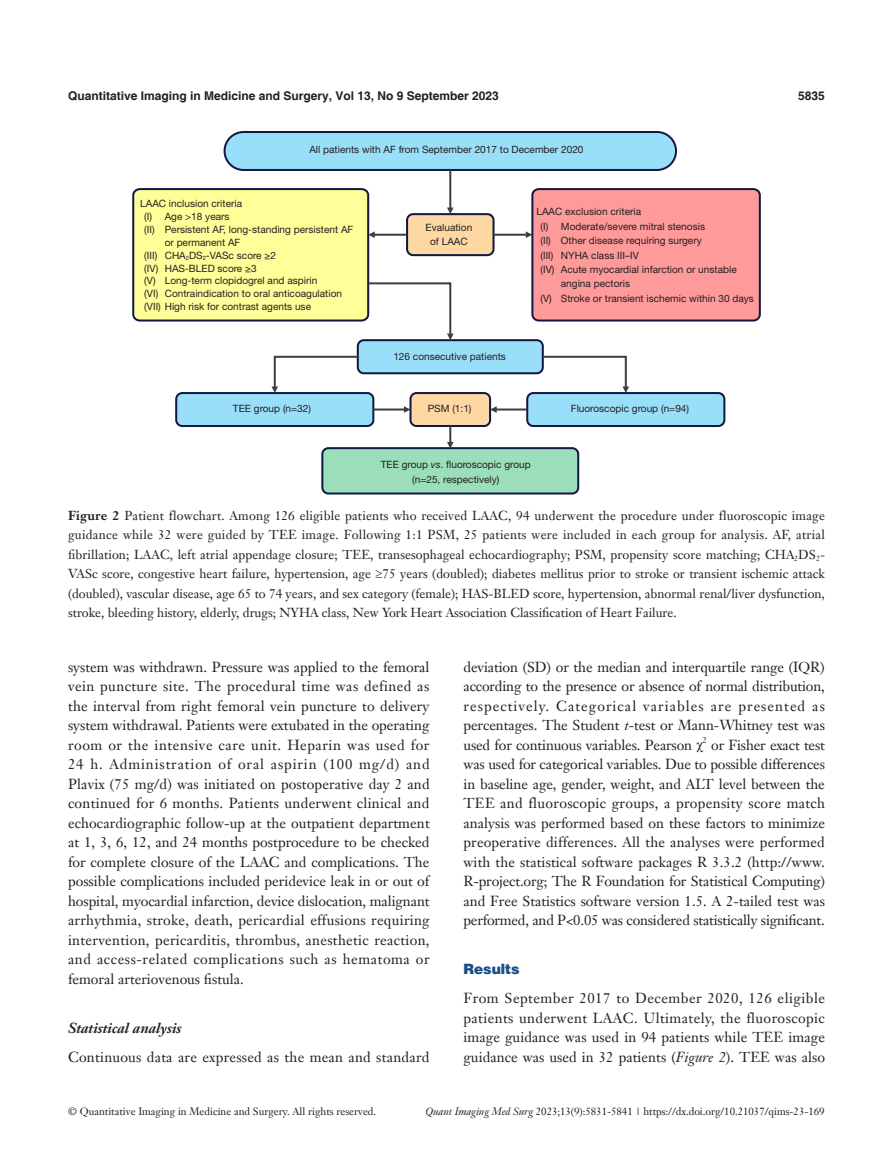
<style>
.page{position:relative;width:893px;height:1170px;background:#fff}
.page>*{position:absolute;margin:0;border:0;box-sizing:border-box;transform-origin:0 0}
.t1{font:14.25px/19.5px "Janson Text LT";letter-spacing:.005em;color:#231f20;text-align:justify}
.t2{font:italic 700 14.25px "Janson Text LT";color:#231f20}
.t3{font:900 14.25px "Helvetica";color:#1c5085}
.t4{font:12.75px/19.5px "Janson Text LT";color:#231f20;text-align:justify}
.t5{font:700 12px "Helvetica";color:#231f20}
.t6{font:10.5px "Janson Text LT";color:#231f20}
.t7{font:10.05px/14.4px "Helvetica Neue LT Pro";color:#231f20;text-align:center}
.s1{font-style:italic}
.s2{font-weight:700}
.s3{font-family:"Times New Roman"}
</style>
<div class="page">
<div style="left:225px;top:132px;width:451px;height:38px;background:#9adff9;border-radius:19px"></div>
<div style="left:224px;top:131px;width:453px;height:40px;border:2px solid #101843;border-radius:19px"></div>
<div style="left:358px;top:340px;width:185px;height:33px;background:#9adff9;border-radius:6px"></div>
<div style="left:357px;top:339px;width:187px;height:35px;border:2px solid #101843;border-radius:6px"></div>
<div style="left:527px;top:393px;width:197px;height:33px;background:#9adff9;border-radius:6px"></div>
<div style="left:526px;top:392px;width:199px;height:35px;border:2px solid #101843;border-radius:6px"></div>
<svg style="left:541px;top:355px;width:88px;height:38px"></svg>
<div style="left:176px;top:393px;width:197px;height:33px;background:#9adff9;border-radius:6px"></div>
<div style="left:175px;top:392px;width:199px;height:35px;border:2px solid #101843;border-radius:6px"></div>
<svg style="left:271px;top:355px;width:89px;height:38px"></svg>
<div style="left:322px;top:448px;width:256px;height:45px;background:#9adfb9;border-radius:6px"></div>
<div style="left:321px;top:447px;width:258px;height:47px;border:2px solid #101843;border-radius:6px"></div>
<div style="left:410px;top:393px;width:80px;height:33px;background:#fed8a3;border-radius:6px"></div>
<div style="left:409px;top:392px;width:82px;height:35px;border:2px solid #101843;border-radius:6px"></div>
<hr style="left:496px;top:408px;width:31px;height:2px;background:#3e3e3f">
<svg style="left:490px;top:406px;width:7px;height:7px"></svg>
<hr style="left:373px;top:408px;width:32px;height:2px;background:#3e3e3f">
<svg style="left:404px;top:406px;width:6px;height:7px"></svg>
<svg style="left:447px;top:426px;width:7px;height:22px"></svg>
<div style="left:407px;top:214px;width:86px;height:41px;background:#fed8a3;border-radius:6px"></div>
<div style="left:406px;top:213px;width:88px;height:43px;border:2px solid #101843;border-radius:6px"></div>
<hr style="left:449px;top:170px;width:2px;height:39px;background:#3e3e3f">
<svg style="left:447px;top:207px;width:7px;height:7px"></svg>
<hr style="left:493px;top:234px;width:34px;height:2px;background:#3e3e3f">
<svg style="left:526px;top:231px;width:5px;height:7px"></svg>
<div style="left:532px;top:189px;width:228px;height:131px;background:#ff9a9a;border-radius:6px"></div>
<div style="left:531px;top:188px;width:230px;height:133px;border:2px solid #101843;border-radius:6px"></div>
<div style="left:133px;top:189px;width:235px;height:131px;background:#ffff9a;border-radius:6px"></div>
<div style="left:132px;top:188px;width:237px;height:133px;border:2px solid #101843;border-radius:6px"></div>
<hr style="left:374px;top:234px;width:33px;height:2px;background:#3e3e3f">
<svg style="left:368px;top:231px;width:7px;height:7px"></svg>
<svg style="left:366px;top:281px;width:88px;height:59px"></svg>
<p class="t5" style="left:68px;top:88px;width:432px">Quantitative Imaging in Medicine and Surgery, Vol 13, No 9 September 2023</p>
<p class="t5" style="left:798px;top:88px;width:28px">5835</p>
<p class="t7" style="left:309px;top:142px;width:276px">All patients with AF from September 2017 to December 2020</p>
<p class="t7" style="left:140px;top:196px;width:103px">LAAC inclusion criteria</p>
<p class="t7" style="left:144px;top:208px;width:87px">(I) Age &gt;18 years</p>
<p class="t7" style="left:144px;top:221px;width:211px">(II) Persistent AF, long-standing persistent AF</p>
<p class="t7" style="left:165px;top:234px;width:77px">or permanent AF</p>
<p class="t7" style="left:144px;top:247px;width:133px">(III) CHA<sub>2</sub>DS<sub>2</sub>-VASc score ≥2</p>
<p class="t7" style="left:144px;top:260px;width:114px">(IV) HAS-BLED score ≥3</p>
<p class="t7" style="left:144px;top:273px;width:174px">(V) Long-term clopidogrel and aspirin</p>
<p class="t7" style="left:144px;top:286px;width:199px">(VI) Contraindication to oral anticoagulation</p>
<p class="t7" style="left:144px;top:299px;width:168px">(VII) High risk for contrast agents use</p>
<p class="t7" style="left:426px;top:220px;width:48px">Evaluation of LAAC</p>
<p class="t7" style="left:393px;top:348px;width:114px">126 consecutive patients</p>
<p class="t7" style="left:536px;top:204px;width:106px">LAAC exclusion criteria</p>
<p class="t7" style="left:540px;top:219px;width:166px">(I) Moderate/severe mitral stenosis</p>
<p class="t7" style="left:540px;top:233px;width:163px">(II) Other disease requiring surgery</p>
<p class="t7" style="left:540px;top:247px;width:100px">(III) NYHA class III–IV</p>
<p class="t7" style="left:540px;top:262px;width:198px">(IV) Acute myocardial infarction or unstable</p>
<p class="t7" style="left:561px;top:276px;width:71px">angina pectoris</p>
<p class="t7" style="left:540px;top:291px;width:215px">(V) Stroke or transient ischemic within 30 days</p>
<p class="t7" style="left:233px;top:401px;width:80px">TEE group (n=32)</p>
<p class="t7" style="left:571px;top:401px;width:120px">Fluoroscopic group (n=94)</p>
<p class="t7" style="left:428px;top:401px;width:45px">PSM (1:1)</p>
<p class="t7" style="left:381px;top:457px;width:151px">TEE group <span class="s1">vs</span>. fluoroscopic group (n=25, respectively)</p>
<p class="t4" style="left:68px;top:505px;width:759px"><span class="s2">Figure 2</span> Patient flowchart. Among 126 eligible patients who received LAAC, 94 underwent the procedure under fluoroscopic image guidance while 32 were guided by TEE image. Following 1:1 PSM, 25 patients were included in each group for analysis. AF, atrial fibrillation; LAAC, left atrial appendage closure; TEE, transesophageal echocardiography; PSM, propensity score matching; CHA<sub>2</sub>DS<sub>2</sub>- VASc score, congestive heart failure, hypertension, age ≥75 years (doubled); diabetes mellitus prior to stroke or transient ischemic attack (doubled), vascular disease, age 65 to 74 years, and sex category (female); HAS-BLED score, hypertension, abnormal renal/liver dysfunction, stroke, bleeding history, elderly, drugs; NYHA class, New York Heart Association Classification of Heart Failure.</p>
<p class="t1" style="left:68px;top:657px;width:363px">system was withdrawn. Pressure was applied to the femoral vein puncture site. The procedural time was defined as the interval from right femoral vein puncture to delivery system withdrawal. Patients were extubated in the operating room or the intensive care unit. Heparin was used for 24 h. Administration of oral aspirin (100 mg/d) and Plavix (75 mg/d) was initiated on postoperative day 2 and continued for 6 months. Patients underwent clinical and echocardiographic follow-up at the outpatient department at 1, 3, 6, 12, and 24 months postprocedure to be checked for complete closure of the LAAC and complications. The possible complications included peridevice leak in or out of hospital, myocardial infarction, device dislocation, malignant arrhythmia, stroke, death, pericardial effusions requiring intervention, pericarditis, thrombus, anesthetic reaction, and access-related complications such as hematoma or femoral arteriovenous fistula.</p>
<p class="t2" style="left:68px;top:1018px;width:115px">Statistical analysis</p>
<p class="t1" style="left:68px;top:1046px;width:363px">Continuous data are expressed as the mean and standard</p>
<p class="t1" style="left:463px;top:656px;width:363px">deviation (SD) or the median and interquartile range (IQR) according to the presence or absence of normal distribution, respectively. Categorical variables are presented as percentages. The Student <span class="s1">t</span>-test or Mann-Whitney test was used for continuous variables. Pearson <span class="s3">χ</span><sup>2</sup> or Fisher exact test was used for categorical variables. Due to possible differences in baseline age, gender, weight, and ALT level between the TEE and fluoroscopic groups, a propensity score match analysis was performed based on these factors to minimize preoperative differences. All the analyses were performed with the statistical software packages R 3.3.2 (http://www.<br>R-project.org; The R Foundation for Statistical Computing) and Free Statistics software version 1.5. A 2-tailed test was performed, and P&lt;0.05 was considered statistically significant.</p>
<p class="t3" style="left:463px;top:959px;width:58px">Results</p>
<p class="t1" style="left:463px;top:988px;width:363px">From September 2017 to December 2020, 126 eligible patients underwent LAAC. Ultimately, the fluoroscopic image guidance was used in 94 patients while TEE image guidance was used in 32 patients (<span class="s1">Figure 2</span>). TEE was also</p>
<p class="t6" style="left:68px;top:1104px;width:310px">© Quantitative Imaging in Medicine and Surgery. All rights reserved.</p>
<p class="t6" style="left:425px;top:1104px;width:401px"><span class="s1">Quant Imaging Med Surg</span> 2023;13(9):5831-5841 | https://dx.doi.org/10.21037/qims-23-169</p>
</div>
